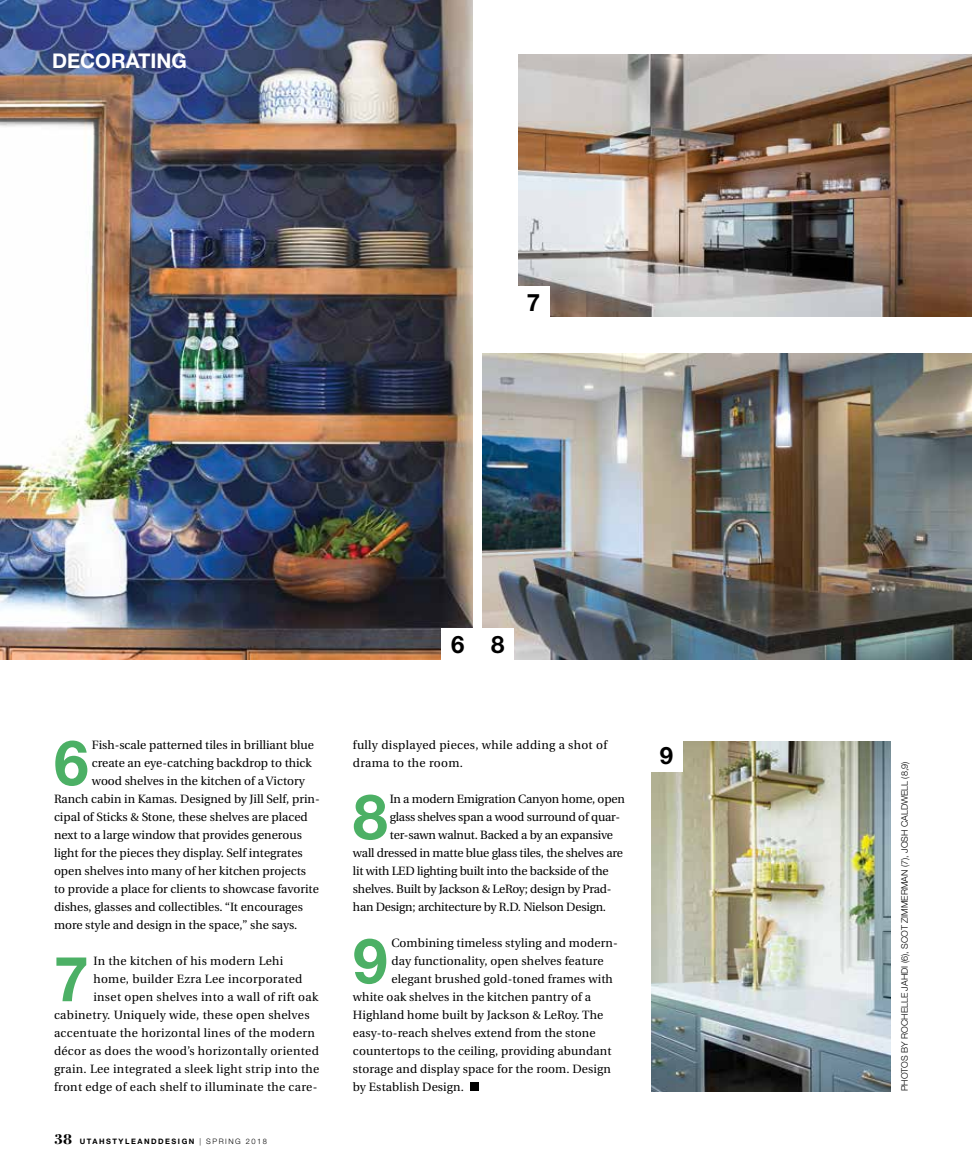
<style>
.page{position:relative;width:972px;height:1175px;background:#fff}
.page>*{position:absolute;margin:0;border:0;box-sizing:border-box;transform-origin:0 0}
.t1{font:700 62.4px "Helvetica Neue LT Std";color:#4cb065}
.t2{font:700 24px "Helvetica Neue LT Std";color:#000}
.t3{font:700 20.25px "Helvetica Neue LT Std";color:#fff}
.t4{font:12px "Utopia";color:#000}
.t5{font:12px/18px "Utopia";letter-spacing:.025em;color:#000}
.t6{font:300 9px "Helvetica Neue LT Std";color:#000}
.t7{font:700 7.5px "Helvetica Neue LT Std";letter-spacing:.2em;color:#000}
.s1{font-family:"Bodoni Std";font-size:15px}
.s2{font-weight:300}
</style>
<div class="page">
<img style="left:519px;top:54px;width:453px;height:263px">
<img style="left:0;top:0;width:472px;height:659px">
<img style="left:483px;top:353px;width:489px;height:306px">
<div style="left:470px;top:1082px;width:9px;height:9px;background:#000"></div>
<img style="left:652px;top:741px;width:239px;height:350px">
<div style="left:442px;top:628px;width:32px;height:32px;background:#fff"></div>
<div style="left:517px;top:286px;width:33px;height:32px;background:#fff"></div>
<div style="left:481px;top:628px;width:33px;height:32px;background:#fff"></div>
<div style="left:650px;top:739px;width:33px;height:33px;background:#fff"></div>
<h3 class="t3" style="left:52px;top:49px;width:136px">DECORATING</h3>
<h2 class="t2" style="left:527px;top:287px;width:15px">7</h2>
<h2 class="t2" style="left:451px;top:629px;width:15px">6</h2>
<h2 class="t2" style="left:491px;top:629px;width:15px">8</h2>
<h1 class="t1" style="left:54px;top:724px;width:36px">6</h1>
<p class="t4" style="left:92px;top:738px;width:224px">Fish-scale patterned tiles in brilliant blue</p>
<p class="t4" style="left:92px;top:756px;width:221px">create an eye-catching backdrop to thick</p>
<p class="t4" style="left:92px;top:774px;width:215px">wood shelves in the kitchen of a Victory</p>
<p class="t4" style="left:54px;top:792px;width:267px">Ranch cabin in Kamas. Designed by Jill Self, prin-</p>
<p class="t4" style="left:54px;top:810px;width:255px">cipal of Sticks &amp; Stone, these shelves are placed</p>
<p class="t4" style="left:54px;top:828px;width:249px">next to a large window that provides generous</p>
<p class="t4" style="left:54px;top:846px;width:250px">light for the pieces they display. Self integrates</p>
<p class="t4" style="left:54px;top:864px;width:254px">open shelves into many of her kitchen projects</p>
<p class="t4" style="left:54px;top:882px;width:266px">to provide a place for clients to showcase favorite</p>
<p class="t4" style="left:54px;top:900px;width:250px">dishes, glasses and collectibles. “It encourages</p>
<p class="t4" style="left:54px;top:918px;width:245px">more style and design in the space,” she says.</p>
<h1 class="t1" style="left:54px;top:940px;width:36px">7</h1>
<p class="t5" style="left:93px;top:952px;width:191px">In the kitchen of his modern Lehi</p>
<p class="t5" style="left:93px;top:970px;width:211px">home, builder Ezra Lee incorporated</p>
<p class="t5" style="left:93px;top:988px;width:226px">inset open shelves into a wall of rift oak</p>
<p class="t5" style="left:54px;top:1006px;width:257px">cabinetry. Uniquely wide, these open shelves</p>
<p class="t5" style="left:54px;top:1024px;width:263px">accentuate the horizontal lines of the modern</p>
<p class="t5" style="left:54px;top:1042px;width:266px">décor as does the wood’s horizontally oriented</p>
<p class="t5" style="left:54px;top:1060px;width:267px">grain. Lee integrated a sleek light strip into the</p>
<p class="t5" style="left:54px;top:1078px;width:265px">front edge of each shelf to illuminate the care-</p>
<p class="t7" style="left:54px;top:1137px;width:214px"><span class="s1">38</span> UTAHSTYLEANDDESIGN <span class="s2">| SPRING 2018</span></p>
<p class="t5" style="left:353px;top:736px;width:256px">fully displayed pieces, while adding a shot of drama to the room.</p>
<h1 class="t1" style="left:353px;top:778px;width:36px">8</h1>
<p class="t4" style="left:390px;top:792px;width:237px">In a modern Emigration Canyon home, open</p>
<p class="t4" style="left:390px;top:810px;width:232px">glass shelves span a wood surround of quar-</p>
<p class="t4" style="left:390px;top:828px;width:225px">ter-sawn walnut. Backed a by an expansive</p>
<p class="t4" style="left:353px;top:846px;width:271px">wall dressed in matte blue glass tiles, the shelves are</p>
<p class="t4" style="left:353px;top:864px;width:257px">lit with LED lighting built into the backside of the</p>
<p class="t4" style="left:353px;top:882px;width:260px">shelves. Built by Jackson &amp; LeRoy; design by Prad-</p>
<p class="t4" style="left:353px;top:900px;width:255px">han Design; architecture by R.D. Nielson Design.</p>
<h1 class="t1" style="left:353px;top:922px;width:36px">9</h1>
<p class="t4" style="left:391px;top:936px;width:228px">Combining timeless styling and modern-</p>
<p class="t4" style="left:391px;top:954px;width:214px">day functionality, open shelves feature</p>
<p class="t4" style="left:391px;top:972px;width:223px">elegant brushed gold-toned frames with</p>
<p class="t4" style="left:353px;top:990px;width:240px">white oak shelves in the kitchen pantry of a</p>
<p class="t4" style="left:353px;top:1008px;width:252px">Highland home built by Jackson &amp; LeRoy. The</p>
<p class="t4" style="left:353px;top:1026px;width:244px">easy-to-reach shelves extend from the stone</p>
<p class="t4" style="left:353px;top:1044px;width:260px">countertops to the ceiling, providing abundant</p>
<p class="t4" style="left:353px;top:1062px;width:260px">storage and display space for the room. Design</p>
<p class="t4" style="left:353px;top:1080px;width:113px">by Establish Design.</p>
<h2 class="t2" style="left:660px;top:741px;width:15px">9</h2>
<p class="t6" style="left:899px;top:1091px;width:331px;rotate:-90deg">PHOTOS BY ROCHELLE JAHDI (6), SCOT ZIMMERMAN (7), JOSH CALDWELL (8,9)</p>
</div>
